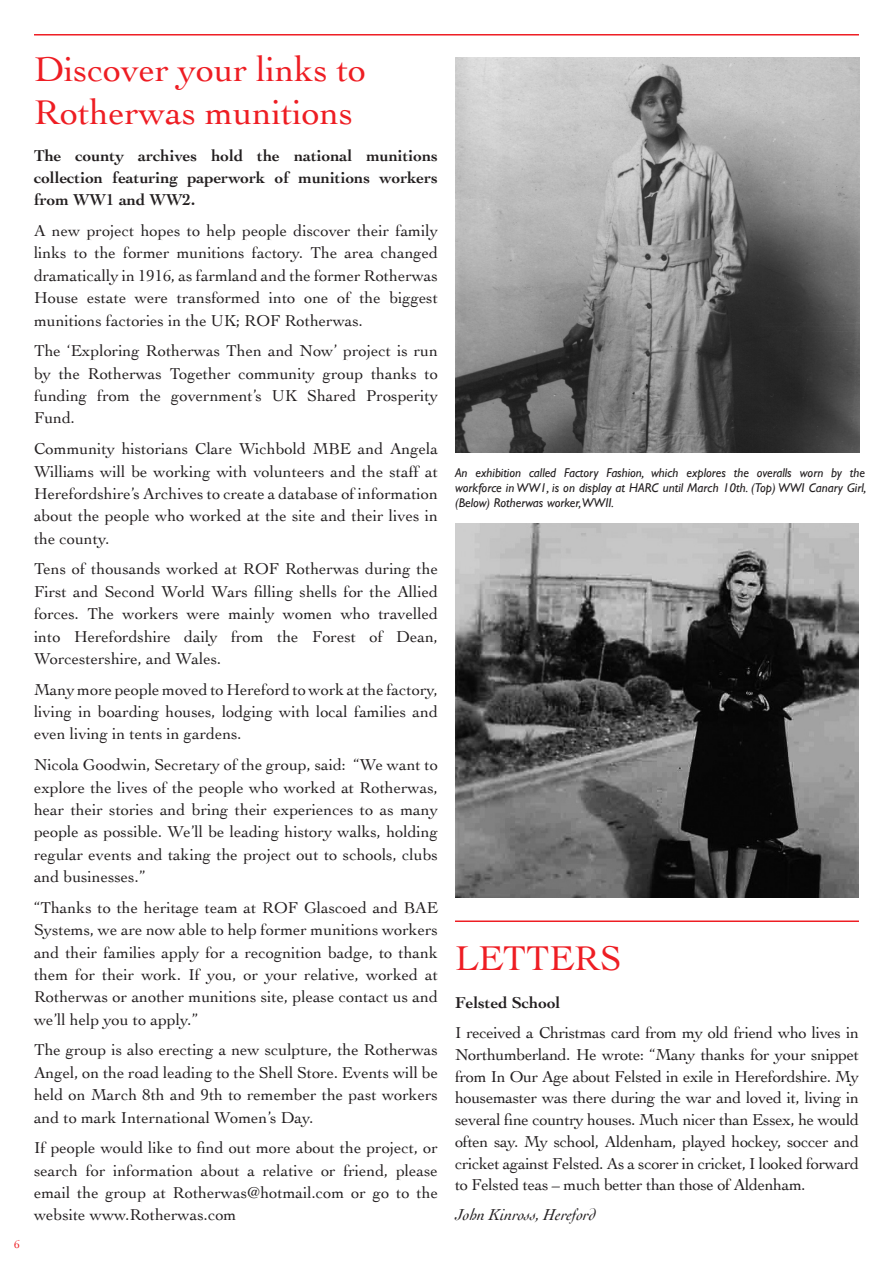
<style>
.page{position:relative;width:893px;height:1263px;background:#fff}
.page>*{position:absolute;margin:0;border:0;box-sizing:border-box;transform-origin:0 0}
.t1{font:36px/43.2px "Cochin";color:#ee1d23}
.t2{font:16.5px/22.4px "Cochin";color:#231f20;text-align:justify}
.t3{font:700 16.5px/22.4px "Cochin";color:#231f20;text-align:justify}
.t4{font:italic 16.5px "Cochin";color:#231f20}
.t5{font:italic 12.75px/15.3px "Gill Sans";color:#231f20;text-align:justify}
.t6{font:12px "Cochin";color:#ee1d23;scale:.96 1}
</style>
<div class="page">
<hr style="left:455px;top:920px;width:404px;height:2px;background:#ee1d23">
<img style="left:455px;top:57px;width:404px;height:395px">
<hr style="left:34px;top:34px;width:825px;height:2px;background:#ee1d23">
<img style="left:455px;top:524px;width:404px;height:373px">
<p class="t6" style="left:14px;top:1236px;width:8px">6</p>
<p class="t1" style="left:34px;top:46px;width:334px">Discover your links to<br>Rotherwas munitions</p>
<p class="t3" style="left:34px;top:143px;width:405px">The county archives hold the national munitions collection featuring paperwork of munitions workers from WW1 and WW2.</p>
<p class="t2" style="left:34px;top:219px;width:405px">A new project hopes to help people discover their family links to the former munitions factory. The area changed dramatically in 1916, as farmland and the former Rotherwas House estate were transformed into one of the biggest munitions factories in the UK; ROF Rotherwas.</p>
<p class="t2" style="left:34px;top:339px;width:405px">The ‘Exploring Rotherwas Then and Now’ project is run by the Rotherwas Together community group thanks to funding from the government’s UK Shared Prosperity Fund.</p>
<p class="t2" style="left:34px;top:437px;width:405px">Community historians Clare Wichbold MBE and Angela Williams will be working with volunteers and the staff at Herefordshire’s Archives to create a database of information about the people who worked at the site and their lives in the county.</p>
<p class="t2" style="left:34px;top:557px;width:405px">Tens of thousands worked at ROF Rotherwas during the First and Second World Wars filling shells for the Allied forces. The workers were mainly women who travelled into Herefordshire daily from the Forest of Dean, Worcestershire, and Wales.</p>
<p class="t2" style="left:34px;top:677px;width:405px">Many more people moved to Hereford to work at the factory, living in boarding houses, lodging with local families and even living in tents in gardens.</p>
<p class="t2" style="left:34px;top:753px;width:405px">Nicola Goodwin, Secretary of the group, said: “We want to explore the lives of the people who worked at Rotherwas, hear their stories and bring their experiences to as many people as possible. We’ll be leading history walks, holding regular events and taking the project out to schools, clubs and businesses.”</p>
<p class="t2" style="left:34px;top:895px;width:405px">“Thanks to the heritage team at ROF Glascoed and BAE Systems, we are now able to help former munitions workers and their families apply for a recognition badge, to thank them for their work. If you, or your relative, worked at Rotherwas or another munitions site, please contact us and we’ll help you to apply.”</p>
<p class="t2" style="left:34px;top:1038px;width:405px">The group is also erecting a new sculpture, the Rotherwas Angel, on the road leading to the Shell Store. Events will be held on March 8th and 9th to remember the past workers and to mark International Women’s Day.</p>
<p class="t2" style="left:34px;top:1136px;width:405px">If people would like to find out more about the project, or search for information about a relative or friend, please email the group at Rotherwas@hotmail.com or go to the website www.Rotherwas.com</p>
<p class="t5" style="left:455px;top:465px;width:413px">An exhibition called Factory Fashion, which explores the overalls worn by the workforce in WW1, is on display at HARC until March 10th. (Top) WWI Canary Girl, (Below) Rotherwas worker,WWII.</p>
<p class="t1" style="left:455px;top:935px;width:168px">LETTERS</p>
<p class="t3" style="left:455px;top:991px;width:107px">Felsted School</p>
<p class="t2" style="left:455px;top:1021px;width:406px;line-height:21.8px">I received a Christmas card from my old friend who lives in Northumberland. He wrote: “Many thanks for your snippet from In Our Age about Felsted in exile in Herefordshire. My housemaster was there during the war and loved it, living in several fine country houses. Much nicer than Essex, he would often say. My school, Aldenham, played hockey, soccer and cricket against Felsted. As a scorer in cricket, I looked forward to Felsted teas – much better than those of Aldenham.</p>
<p class="t4" style="left:455px;top:1204px;width:142px">John Kinross, Hereford</p>
</div>
